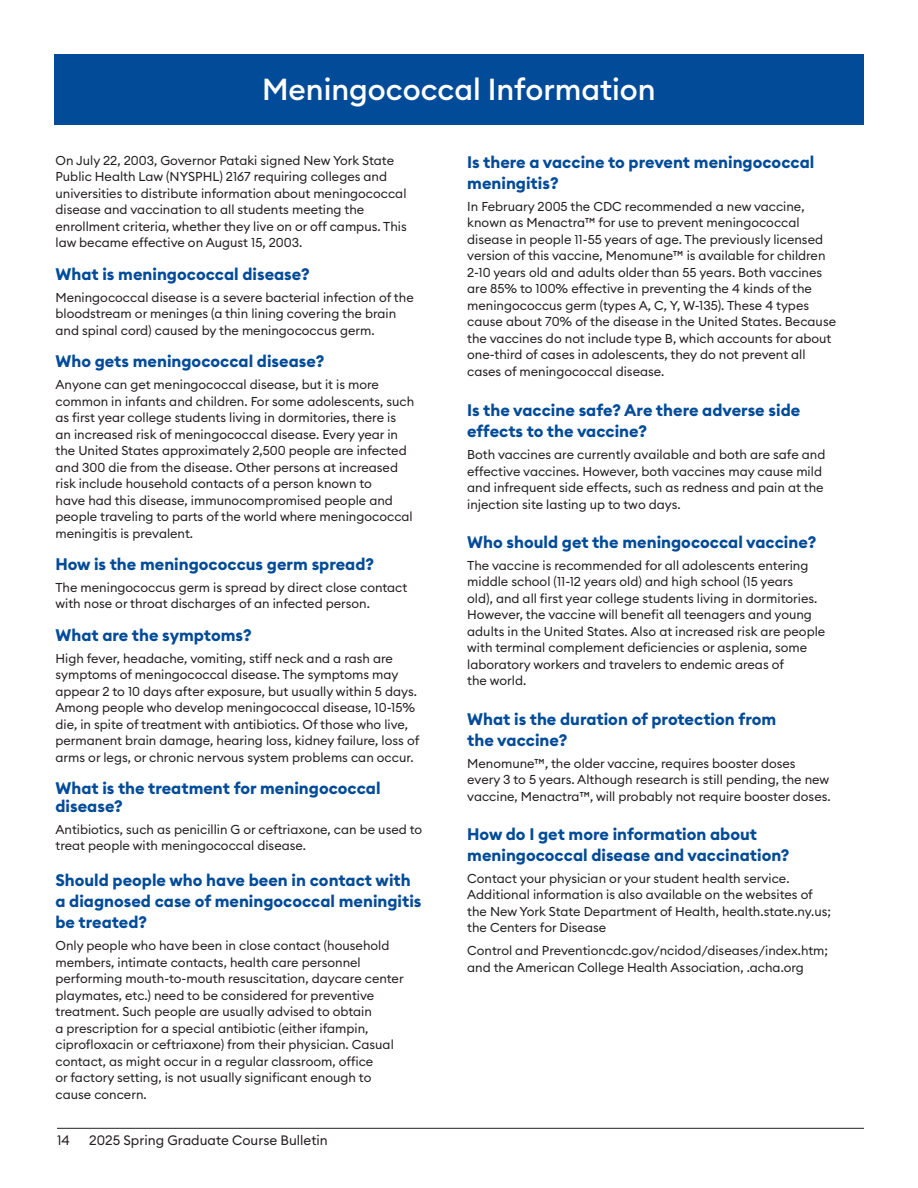
<style>
.page{position:relative;width:918px;height:1188px;background:#fff}
.page>*{position:absolute;margin:0;border:0;box-sizing:border-box;transform-origin:0 0}
.t1{font:500 30px "Euclid Circular B";color:#fff}
.t2{font:700 16.5px/21px "Euclid Circular B";color:#024b99}
.t3{font:13.5px "Euclid Circular B";color:#231f20}
.t4{font:12.75px/16.5px "Euclid Circular B";color:#231f20}
</style>
<div class="page">
<hr style="left:57px;top:1128px;width:807px;height:1px;background:#231f20">
<div style="left:54px;top:54px;width:810px;height:70px;background:#024b99"></div>
<h1 class="t1" style="left:262px;top:70px;width:395px">Meningococcal Information</h1>
<p class="t4" style="left:56px;top:152px;width:353px">On July 22, 2003, Governor Pataki signed New York State Public Health Law (NYSPHL) 2167 requiring colleges and universities to distribute information about meningococcal disease and vaccination to all students meeting the enrollment criteria, whether they live on or off campus. This law became effective on August 15, 2003.</p>
<p class="t2" style="left:56px;top:264px;width:256px">What is meningococcal disease?</p>
<p class="t4" style="left:56px;top:289px;width:360px">Meningococcal disease is a severe bacterial infection of the bloodstream or meninges (a thin lining covering the brain and spinal cord) caused by the meningococcus germ.</p>
<p class="t2" style="left:56px;top:351px;width:270px">Who gets meningococcal disease?</p>
<p class="t4" style="left:56px;top:376px;width:360px">Anyone can get meningococcal disease, but it is more common in infants and children. For some adolescents, such as first year college students living in dormitories, there is an increased risk of meningococcal disease. Every year in the United States approximately 2,500 people are infected and 300 die from the disease. Other persons at increased risk include household contacts of a person known to<br>have had this disease, immunocompromised people and people traveling to parts of the world where meningococcal meningitis is prevalent.</p>
<p class="t2" style="left:56px;top:554px;width:320px">How is the meningococcus germ spread?</p>
<p class="t4" style="left:56px;top:579px;width:353px">The meningococcus germ is spread by direct close contact with nose or throat discharges of an infected person.</p>
<p class="t2" style="left:56px;top:625px;width:198px">What are the symptoms?</p>
<p class="t4" style="left:56px;top:650px;width:365px">High fever, headache, vomiting, stiff neck and a rash are symptoms of meningococcal disease. The symptoms may appear 2 to 10 days after exposure, but usually within 5 days.<br>Among people who develop meningococcal disease, 10-15% die, in spite of treatment with antibiotics. Of those who live, permanent brain damage, hearing loss, kidney failure, loss of arms or legs, or chronic nervous system problems can occur.</p>
<p class="t2" style="left:56px;top:780px;width:327px;line-height:17.2px">What is the treatment for meningococcal disease?</p>
<p class="t4" style="left:56px;top:821px;width:368px">Antibiotics, such as penicillin G or ceftriaxone, can be used to treat people with meningococcal disease.</p>
<p class="t2" style="left:56px;top:870px;width:368px">Should people who have been in contact with a diagnosed case of meningococcal meningitis be treated?</p>
<p class="t4" style="left:56px;top:937px;width:350px">Only people who have been in close contact (household members, intimate contacts, health care personnel performing mouth-to-mouth resuscitation, daycare center playmates, etc.) need to be considered for preventive treatment. Such people are usually advised to obtain<br>a prescription for a special antibiotic (either ifampin, ciprofloxacin or ceftriaxone) from their physician. Casual contact, as might occur in a regular classroom, office<br>or factory setting, is not usually significant enough to cause concern.</p>
<p class="t3" style="left:57px;top:1131px;width:14px">14</p>
<p class="t3" style="left:89px;top:1131px;width:240px">2025 Spring Graduate Course Bulletin</p>
<p class="t2" style="left:467px;top:152px;width:349px">Is there a vaccine to prevent meningococcal meningitis?</p>
<p class="t4" style="left:467px;top:198px;width:370px">In February 2005 the CDC recommended a new vaccine, known as Menactra™ for use to prevent meningococcal disease in people 11-55 years of age. The previously licensed version of this vaccine, Menomune™ is available for children 2-10 years old and adults older than 55 years. Both vaccines are 85% to 100% effective in preventing the 4 kinds of the meningococcus germ (types A, C, Y, W-135). These 4 types cause about 70% of the disease in the United States. Because the vaccines do not include type B, which accounts for about one-third of cases in adolescents, they do not prevent all cases of meningococcal disease.</p>
<p class="t2" style="left:467px;top:400px;width:335px">Is the vaccine safe? Are there adverse side effects to the vaccine?</p>
<p class="t4" style="left:467px;top:446px;width:360px">Both vaccines are currently available and both are safe and effective vaccines. However, both vaccines may cause mild and infrequent side effects, such as redness and pain at the injection site lasting up to two days.</p>
<p class="t2" style="left:467px;top:532px;width:351px">Who should get the meningococcal vaccine?</p>
<p class="t4" style="left:467px;top:557px;width:360px">The vaccine is recommended for all adolescents entering middle school (11-12 years old) and high school (15 years<br>old), and all first year college students living in dormitories.<br>However, the vaccine will benefit all teenagers and young adults in the United States. Also at increased risk are people with terminal complement deficiencies or asplenia, some laboratory workers and travelers to endemic areas of<br>the world.</p>
<p class="t2" style="left:467px;top:709px;width:311px">What is the duration of protection from the vaccine?</p>
<p class="t4" style="left:467px;top:755px;width:365px">Menomune™, the older vaccine, requires booster doses every 3 to 5 years. Although research is still pending, the new vaccine, Menactra™, will probably not require booster doses.</p>
<p class="t2" style="left:467px;top:824px;width:324px">How do I get more information about meningococcal disease and vaccination?</p>
<p class="t4" style="left:467px;top:870px;width:366px">Contact your physician or your student health service.<br>Additional information is also available on the websites of the New York State Department of Health, health.state.ny.us; the Centers for Disease</p>
<p class="t4" style="left:467px;top:942px;width:362px;line-height:17.2px">Control and Preventioncdc.gov/ncidod/diseases/index.htm; and the American College Health Association, .acha.org</p>
</div>
